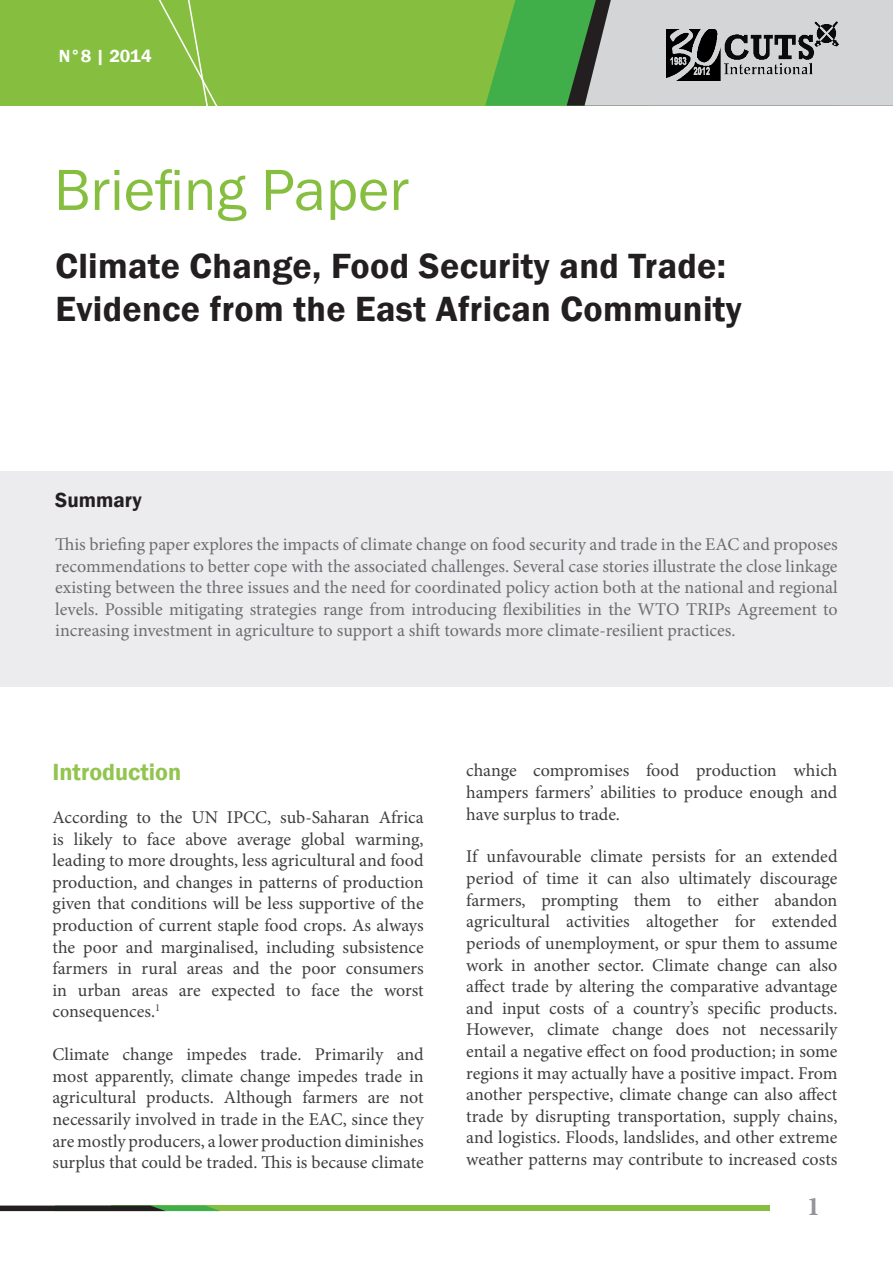
<style>
.page{position:relative;width:893px;height:1263px;background:#fff}
.page>*{position:absolute;margin:0;border:0;box-sizing:border-box;transform-origin:0 0}
.t1{font:60px "Franklin Gothic";color:#86bf40}
.Titre{font:600 36px/43.2px "Franklin Gothic";letter-spacing:.01em;color:#231f20}
.t2{font:700 27px "Minion Pro";color:#939598}
.Heading_1{font:600 24px "Franklin Gothic";color:#92c44f}
.t3{font:600 21px "Franklin Gothic";color:#231f20}
.t4{font:18px/21.6px "Minion Pro";color:#3e3e3f;text-align:justify}
.t5{font:18px/21.6px "Minion Pro";color:#6c6d70;text-align:justify}
.t6{font:600 18px "Franklin Gothic";color:#fff}
</style>
<div class="page">
<div style="left:0;top:0;width:649px;height:106px;background:#86bf40"></div>
<svg style="left:485px;top:0;width:408px;height:106px;background:#9fbf9f"></svg>
<div style="left:111px;top:1205px;width:659px;height:6px;background:#86bf40"></div>
<svg style="left:0;top:1205px;width:220px;height:6px"></svg>
<svg style="left:158px;top:0;width:60px;height:106px"></svg>
<img style="left:666px;top:21px;width:173px;height:60px">
<div style="left:0;top:471px;width:893px;height:216px;background:#ececee"></div>
<p class="t6" style="left:59px;top:45px;width:94px">N°8 | 2014</p>
<h1 class="t1" style="left:54px;top:153px;width:357px">Briefing Paper</h1>
<p class="Titre" style="left:56px;top:245px;width:688px">Climate Change, Food Security and Trade:<br>Evidence from the East African Community</p>
<p class="t3" style="left:55px;top:487px;width:88px">Summary</p>
<p class="t5" style="left:55px;top:534px;width:784px">This briefing paper explores the impacts of climate change on food security and trade in the EAC and proposes recommendations to better cope with the associated challenges. Several case stories illustrate the close linkage existing between the three issues and the need for coordinated policy action both at the national and regional levels. Possible mitigating strategies range from introducing flexibilities in the WTO TRIPs Agreement to increasing investment in agriculture to support a shift towards more climate-resilient practices.</p>
<p class="Heading_1" style="left:52px;top:757px;width:130px">Introduction</p>
<p class="t4" style="left:52px;top:806px;width:373px">According to the UN IPCC, sub-Saharan Africa is likely to face above average global warming, leading to more droughts, less agricultural and food production, and changes in patterns of production given that conditions will be less supportive of the production of current staple food crops. As always the poor and marginalised, including subsistence farmers in rural areas and the poor consumers in urban areas are expected to face the worst consequences.<sup>1</sup></p>
<p class="t4" style="left:52px;top:1044px;width:373px">Climate change impedes trade. Primarily and most apparently, climate change impedes trade in agricultural products. Although farmers are not necessarily involved in trade in the EAC, since they are mostly producers, a lower production diminishes surplus that could be traded. This is because climate</p>
<p class="t4" style="left:466px;top:760px;width:373px">change compromises food production which hampers farmers’ abilities to produce enough and have surplus to trade.</p>
<p class="t4" style="left:466px;top:846px;width:373px">If unfavourable climate persists for an extended period of time it can also ultimately discourage farmers, prompting them to either abandon agricultural activities altogether for extended periods of unemployment, or spur them to assume work in another sector. Climate change can also affect trade by altering the comparative advantage and input costs of a country’s specific products.<br>However, climate change does not necessarily entail a negative effect on food production; in some regions it may actually have a positive impact. From another perspective, climate change can also affect trade by disrupting transportation, supply chains, and logistics. Floods, landslides, and other extreme weather patterns may contribute to increased costs</p>
<p class="t2" style="left:807px;top:1187px;width:15px">1</p>
</div>
